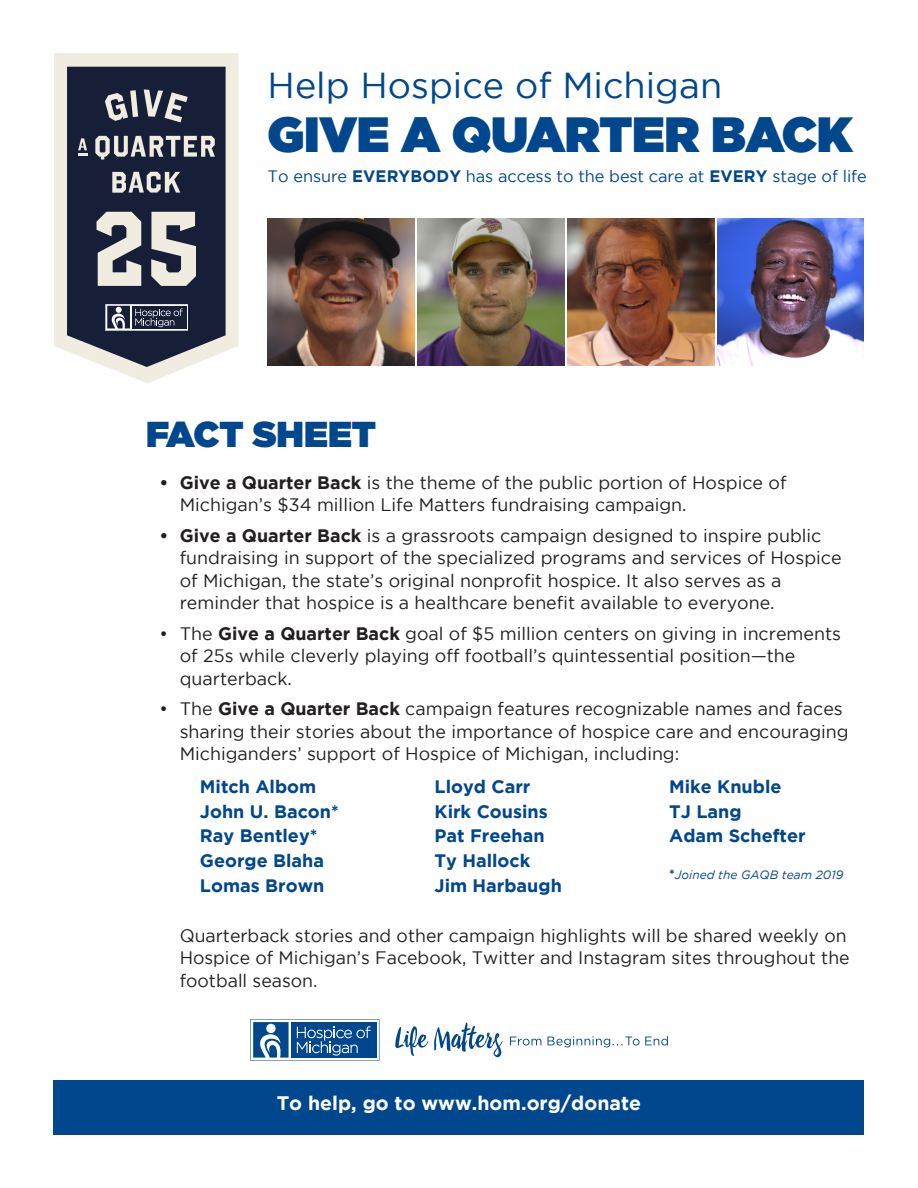
<style>
.page{position:relative;width:918px;height:1188px;background:#fff}
.page>*{position:absolute;margin:0;border:0;box-sizing:border-box;transform-origin:0 0}
.t1{font:900 49.5px "Gotham";letter-spacing:-.01em;color:#01478d}
.t2{font:36px "Gotham";color:#01478d}
.t3{font:900 36px "Gotham";color:#01478d}
.t4{font:700 19.5px "Gotham";color:#fff}
.t5{font:18px/22.5px "Gotham";color:#231f20}
.t6{font:700 18px "Gotham";color:#01478d}
.t7{font:16.5px "Gotham";letter-spacing:-.005em;color:#01478d}
.t8{font:italic 12px "Gotham";color:#01478d}
.s1{font-weight:700}
.s2{font-weight:700;font-style:normal;font-size:13.5px}
</style>
<div class="page">
<div style="left:54px;top:1080px;width:810px;height:55px;background:#01478d"></div>
<img style="left:418px;top:218px;width:147px;height:147px">
<img style="left:568px;top:218px;width:147px;height:147px">
<img style="left:718px;top:218px;width:146px;height:147px">
<svg style="left:250px;top:1019px;width:129px;height:42px"></svg>
<svg style="left:395px;top:1023px;width:273px;height:34px"></svg>
<svg style="left:54px;top:53px;width:185px;height:330px;fill:#f0ede0"></svg>
<svg style="left:67px;top:67px;width:159px;height:300px;fill:#171e38"></svg>
<svg style="left:112px;top:172px;width:68px;height:21px"></svg>
<svg style="left:105px;top:90px;width:33px;height:31px"></svg>
<svg style="left:144px;top:89px;width:44px;height:33px"></svg>
<svg style="left:95px;top:136px;width:120px;height:23px"></svg>
<svg style="left:78px;top:138px;width:9px;height:18px"></svg>
<svg style="left:97px;top:212px;width:44px;height:74px"></svg>
<svg style="left:151px;top:212px;width:45px;height:74px"></svg>
<svg style="left:105px;top:304px;width:83px;height:26px"></svg>
<img style="left:268px;top:219px;width:147px;height:147px">
<p class="t2" style="left:268px;top:66px;width:456px">Help Hospice of Michigan</p>
<p class="t1" style="left:268px;top:99px;width:586px">GIVE A QUARTER BACK</p>
<p class="t7" style="left:268px;top:167px;width:601px">To ensure <span class="s1">EVERYBODY</span> has access to the best care at <span class="s1">EVERY</span> stage of life</p>
<p class="t3" style="left:146px;top:408px;width:232px">FACT SHEET</p>
<p class="t5" style="left:180px;top:471px;width:608px;text-indent:-20px"><span class="s1">• Give a Quarter Back</span> is the theme of the public portion of Hospice of<br>Michigan’s $34 million Life Matters fundraising campaign.</p>
<p class="t5" style="left:180px;top:524px;width:663px;text-indent:-20px"><span class="s1">• Give a Quarter Back</span> is a grassroots campaign designed to inspire public fundraising in support of the specialized programs and services of Hospice of Michigan, the state’s original nonprofit hospice. It also serves as a reminder that hospice is a healthcare benefit available to everyone.</p>
<p class="t5" style="left:180px;top:622px;width:663px;text-indent:-20px">• The <span class="s1">Give a Quarter Back</span> goal of $5 million centers on giving in increments of 25s while cleverly playing off football’s quintessential position—the quarterback.</p>
<p class="t5" style="left:180px;top:698px;width:670px;text-indent:-20px">• The <span class="s1">Give a Quarter Back</span> campaign features recognizable names and faces sharing their stories about the importance of hospice care and encouraging<br>Michiganders’ support of Hospice of Michigan, including:</p>
<p class="t6" style="left:200px;top:776px;width:118px">Mitch Albom</p>
<p class="t6" style="left:200px;top:801px;width:140px">John U. Bacon*</p>
<p class="t6" style="left:200px;top:826px;width:119px">Ray Bentley*</p>
<p class="t6" style="left:200px;top:850px;width:126px">George Blaha</p>
<p class="t6" style="left:200px;top:875px;width:126px">Lomas Brown</p>
<p class="t6" style="left:435px;top:776px;width:97px">Lloyd Carr</p>
<p class="t6" style="left:435px;top:801px;width:115px">Kirk Cousins</p>
<p class="t6" style="left:435px;top:826px;width:112px">Pat Freehan</p>
<p class="t6" style="left:435px;top:850px;width:97px">Ty Hallock</p>
<p class="t6" style="left:435px;top:875px;width:129px">Jim Harbaugh</p>
<p class="t6" style="left:669px;top:776px;width:114px">Mike Knuble</p>
<p class="t6" style="left:669px;top:801px;width:74px">TJ Lang</p>
<p class="t6" style="left:669px;top:826px;width:138px">Adam Schefter</p>
<p class="t8" style="left:669px;top:868px;width:176px"><span class="s2">*</span>Joined the GAQB team 2019</p>
<p class="t5" style="left:180px;top:924px;width:671px">Quarterback stories and other campaign highlights will be shared weekly on<br>Hospice of Michigan’s Facebook, Twitter and Instagram sites throughout the football season.</p>
<p class="t4" style="left:277px;top:1092px;width:366px">To help, go to www.hom.org/donate</p>
</div>
